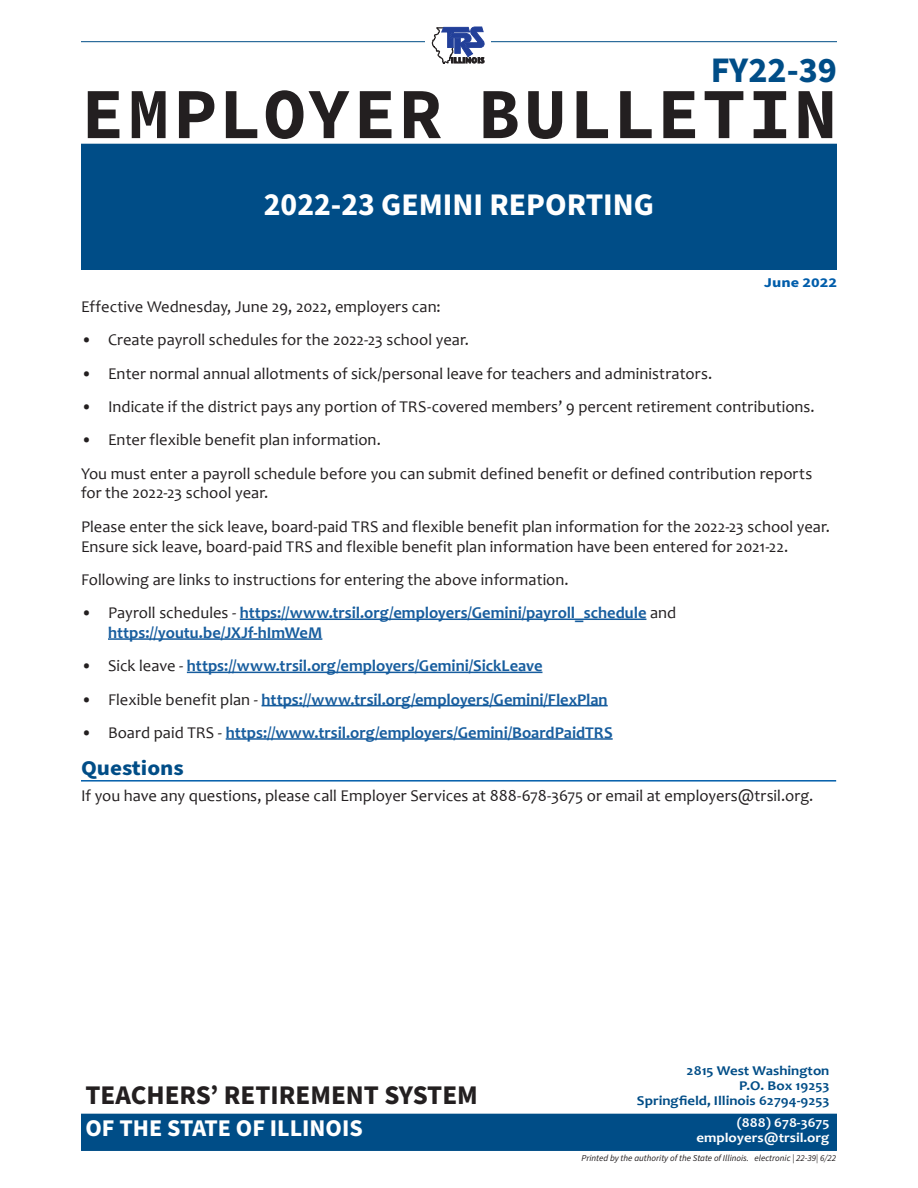
<style>
.page{position:relative;width:918px;height:1188px;background:#fff}
.page>*{position:absolute;margin:0;border:0;box-sizing:border-box;transform-origin:0 0}
.t1{font:700 72px "Source Code Pro";letter-spacing:.035em;color:#231f20}
.t2{font:700 36px "Source Sans Pro";color:#004d87}
.Headline{font:700 31.5px "Source Sans Pro";color:#fff}
.t3{font:700 27px "Source Sans Pro";color:#231f20}
.t4{font:700 24px "Source Sans Pro";color:#fff}
.Subhead{font:700 21px "Source Sans Pro";color:#004d87;scale:1.1 1}
.Body_Text{font:16.5px/19.8px "Candara";letter-spacing:.005em;color:#231f20}
.t5{font:700 16.5px/19.8px "Candara";color:#175d9e}
.t6{font:700 13.5px/15px "Candara";color:#004d87;text-align:right;scale:1.1 1}
.t7{font:700 13.5px/15px "Candara";color:#fff;text-align:right;scale:1.1 1}
.t8{font:700 13.5px "Source Sans Pro";color:#005daa;scale:1.2 1}
.t9{font:italic 9px "Source Sans Pro";color:#231f20}
.s1{font-weight:400;color:#231f20}
</style>
<div class="page">
<div style="left:81px;top:144px;width:756px;height:126px;background:#004d87"></div>
<div style="left:81px;top:1114px;width:756px;height:37px;background:#004d87"></div>
<hr style="left:81px;top:41px;width:756px;height:1px;background:#004d87">
<div style="left:425px;top:27px;width:66px;height:51px;background:#fff"></div>
<svg style="left:432px;top:27px;width:52px;height:37px"></svg>
<hr style="left:240px;top:619px;width:406px;height:1px;background:#175d9e">
<hr style="left:108px;top:638px;width:214px;height:2px;background:#175d9e">
<hr style="left:187px;top:672px;width:355px;height:1px;background:#175d9e">
<hr style="left:262px;top:705px;width:346px;height:1px;background:#175d9e">
<hr style="left:226px;top:738px;width:387px;height:2px;background:#175d9e">
<hr style="left:81px;top:780px;width:755px;height:2px;background:#005daa">
<p class="t2" style="left:711px;top:46px;width:128px">FY22-39</p>
<h1 class="t1" style="left:81px;top:68px;width:758px">EMPLOYER BULLETIN</h1>
<p class="Headline" style="left:264px;top:183px;width:392px">2022-23 GEMINI REPORTING</p>
<p class="t8" style="left:764px;top:273px;width:62px">June 2022</p>
<p class="Body_Text" style="left:81px;top:297px;width:361px">Effective Wednesday, June 29, 2022, employers can:</p>
<p class="Body_Text" style="left:81px;top:330px;width:390px">• Create payroll schedules for the 2022-23 school year.</p>
<p class="Body_Text" style="left:81px;top:363px;width:633px">• Enter normal annual allotments of sick/personal leave for teachers and administrators.</p>
<p class="Body_Text" style="left:81px;top:397px;width:735px">• Indicate if the district pays any portion of TRS-covered members’ 9 percent retirement contributions.</p>
<p class="Body_Text" style="left:81px;top:430px;width:301px">• Enter flexible benefit plan information.</p>
<p class="Body_Text" style="left:81px;top:463px;width:733px">You must enter a payroll schedule before you can submit defined benefit or defined contribution reports for the 2022-23 school year.</p>
<p class="Body_Text" style="left:81px;top:516px;width:751px">Please enter the sick leave, board-paid TRS and flexible benefit plan information for the 2022-23 school year.<br>Ensure sick leave, board-paid TRS and flexible benefit plan information have been entered for 2021-22.</p>
<p class="Body_Text" style="left:81px;top:569px;width:489px">Following are links to instructions for entering the above information.</p>
<p class="t5" style="left:108px;top:603px;width:570px;text-indent:-27px"><span class="s1">• Payroll schedules -</span> https://www.trsil.org/employers/Gemini/payroll_schedule <span class="s1">and </span>https://youtu.be/JXJf-hImWeM</p>
<p class="t5" style="left:81px;top:656px;width:463px"><span class="s1">• Sick leave -</span> https://www.trsil.org/employers/Gemini/SickLeave</p>
<p class="t5" style="left:81px;top:689px;width:528px"><span class="s1">• Flexible benefit plan -</span> https://www.trsil.org/employers/Gemini/FlexPlan</p>
<p class="t5" style="left:81px;top:722px;width:533px"><span class="s1">• Board paid TRS -</span> https://www.trsil.org/employers/Gemini/BoardPaidTRS</p>
<p class="Subhead" style="left:81px;top:753px;width:95px">Questions</p>
<p class="Body_Text" style="left:81px;top:786px;width:734px">If you have any questions, please call Employer Services at 888-678-3675 or email at employers@trsil.org.</p>
<h3 class="t3" style="left:86px;top:1077px;width:394px">TEACHERS’ RETIREMENT SYSTEM</h3>
<h3 class="t4" style="left:86px;top:1111px;width:279px">OF THE STATE OF ILLINOIS</h3>
<p class="t6" style="left:637px;top:1063px;width:177px">2815 West Washington<br>P.O. Box 19253<br>Springfield, Illinois 62794-9253</p>
<p class="t7" style="left:697px;top:1115px;width:122px">(888) 678-3675 employers@trsil.org</p>
<p class="t9" style="left:581px;top:1152px;width:256px">Printed by the authority of the State of Illinois. electronic | 22-39| 6/22</p>
</div>
